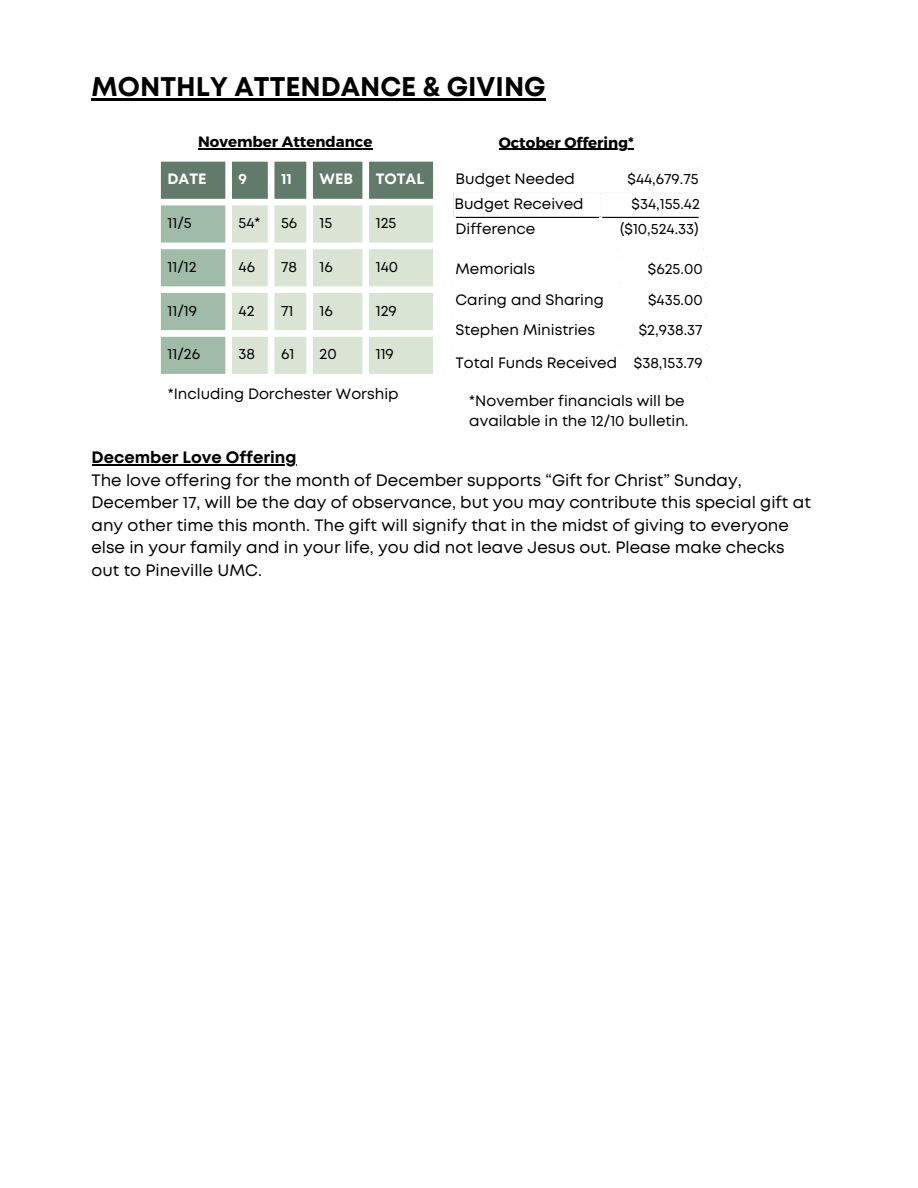
<style>
.page{position:relative;width:918px;height:1188px;background:#fff}
.page>*{position:absolute;margin:0;border:0;box-sizing:border-box;transform-origin:0 0}
.t1{font:700 27px "Mont";color:#000}
.t2{font:16.5px/22.5px "Mont";color:#000}
.t3{font:700 16.5px "Mont";color:#000}
.t4{font:15px/20.2px "Mont";color:#000}
.t5{font:700 15px "Montserrat";color:#000}
.t6{font:700 15px "Mont";color:#fff}
</style>
<div class="page">
<hr style="left:92px;top:98px;width:454px;height:2px;background:#000">
<svg style="left:161px;top:162px;width:272px;height:37px;background:#718778"></svg>
<svg style="left:161px;top:205px;width:64px;height:169px;background:#acc3b3"></svg>
<svg style="left:232px;top:205px;width:201px;height:169px"></svg>
<svg style="left:453px;top:193px;width:1px;height:24px"></svg>
<hr style="left:456px;top:217px;width:243px;height:1px;background:#000">
<hr style="left:599px;top:217px;width:3px;height:25px;background:#fff">
<hr style="left:499px;top:149px;width:135px;height:1px;background:#000">
<hr style="left:198px;top:149px;width:174px;height:1px;background:#000">
<hr style="left:92px;top:464px;width:204px;height:1px;background:#000">
<p class="t1" style="left:92px;top:76px;width:456px">MONTHLY ATTENDANCE &amp; GIVING</p>
<p class="t5" style="left:198px;top:132px;width:176px">November Attendance</p>
<p class="t5" style="left:499px;top:133px;width:136px">October Offering*</p>
<p class="t6" style="left:168px;top:173px;width:41px">DATE</p>
<p class="t6" style="left:239px;top:173px;width:10px">9</p>
<p class="t6" style="left:281px;top:173px;width:12px">11</p>
<p class="t6" style="left:320px;top:173px;width:35px">WEB</p>
<p class="t6" style="left:376px;top:173px;width:50px">TOTAL</p>
<p class="t4" style="left:168px;top:214px;width:26px">11/5</p>
<p class="t4" style="left:239px;top:214px;width:23px">54*</p>
<p class="t4" style="left:281px;top:214px;width:18px">56</p>
<p class="t4" style="left:320px;top:214px;width:14px">15</p>
<p class="t4" style="left:376px;top:214px;width:22px">125</p>
<p class="t4" style="left:168px;top:257px;width:31px">11/12</p>
<p class="t4" style="left:239px;top:257px;width:18px">46</p>
<p class="t4" style="left:281px;top:257px;width:18px">78</p>
<p class="t4" style="left:320px;top:257px;width:15px">16</p>
<p class="t4" style="left:376px;top:257px;width:24px">140</p>
<p class="t4" style="left:168px;top:301px;width:31px">11/19</p>
<p class="t4" style="left:239px;top:301px;width:17px">42</p>
<p class="t4" style="left:281px;top:301px;width:14px">71</p>
<p class="t4" style="left:320px;top:301px;width:15px">16</p>
<p class="t4" style="left:376px;top:301px;width:23px">129</p>
<p class="t4" style="left:168px;top:345px;width:34px">11/26</p>
<p class="t4" style="left:239px;top:345px;width:18px">38</p>
<p class="t4" style="left:281px;top:345px;width:15px">61</p>
<p class="t4" style="left:320px;top:345px;width:19px">20</p>
<p class="t4" style="left:376px;top:345px;width:20px">119</p>
<p class="t4" style="left:456px;top:170px;width:121px">Budget Needed</p>
<p class="t4" style="left:628px;top:170px;width:73px">$44,679.75</p>
<p class="t4" style="left:454px;top:195px;width:131px">Budget Received</p>
<p class="t4" style="left:632px;top:195px;width:70px">$34,155.42</p>
<p class="t4" style="left:456px;top:219px;width:81px">Difference</p>
<p class="t4" style="left:620px;top:219px;width:80px">($10,524.33)</p>
<p class="t4" style="left:456px;top:260px;width:81px">Memorials</p>
<p class="t4" style="left:648px;top:260px;width:56px">$625.00</p>
<p class="t4" style="left:456px;top:290px;width:150px">Caring and Sharing</p>
<p class="t4" style="left:648px;top:290px;width:56px">$435.00</p>
<p class="t4" style="left:456px;top:321px;width:141px">Stephen Ministries</p>
<p class="t4" style="left:639px;top:321px;width:65px">$2,938.37</p>
<p class="t4" style="left:456px;top:353px;width:163px">Total Funds Received</p>
<p class="t4" style="left:634px;top:353px;width:70px">$38,153.79</p>
<p class="t4" style="left:168px;top:385px;width:232px">*Including Dorchester Worship</p>
<p class="t4" style="left:469px;top:391px;width:221px">*November financials will be available in the 12/10 bulletin.</p>
<p class="t3" style="left:92px;top:451px;width:206px">December Love Offering</p>
<p class="t2" style="left:92px;top:470px;width:721px">The love offering for the month of December supports “Gift for Christ” Sunday, December 17, will be the day of observance, but you may contribute this special gift at any other time this month. The gift will signify that in the midst of giving to everyone else in your family and in your life, you did not leave Jesus out. Please make checks out to Pineville UMC.</p>
</div>
